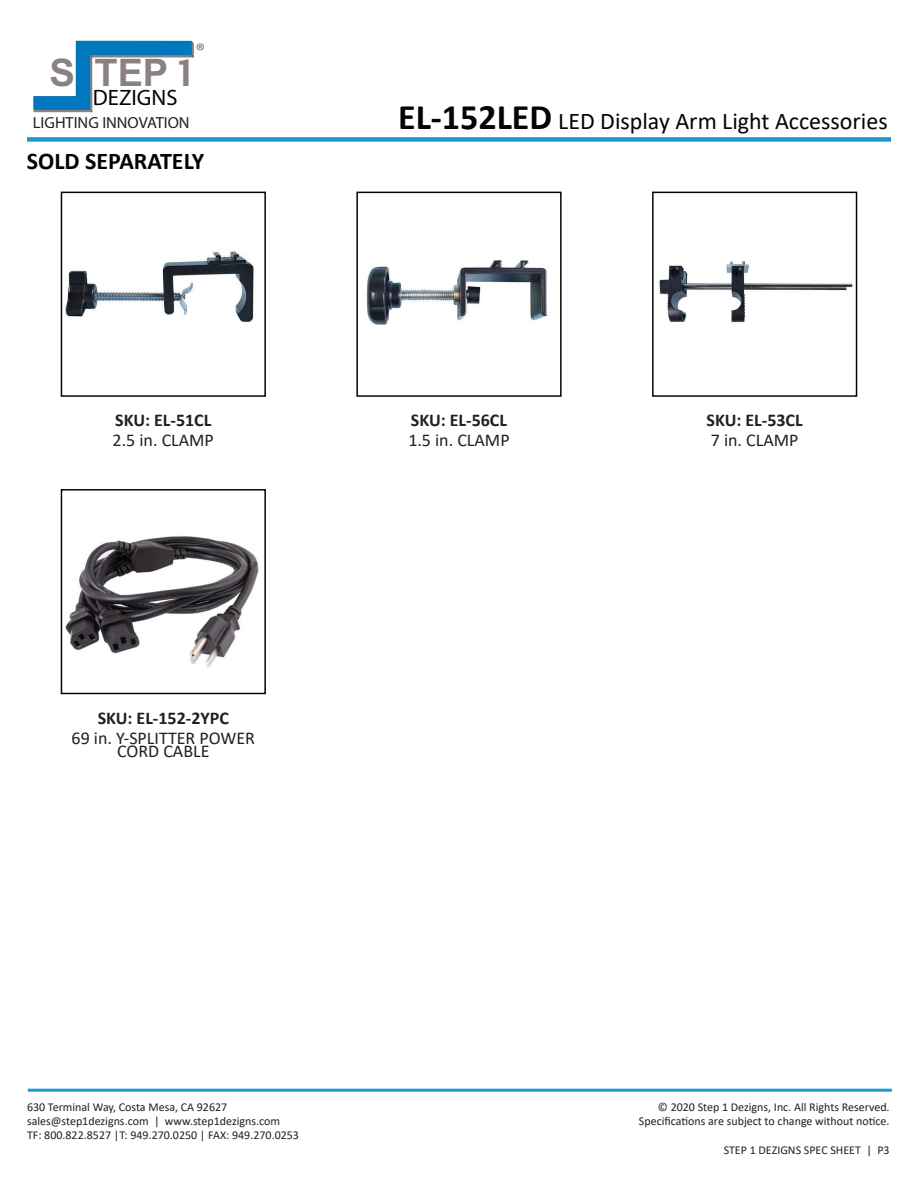
<style>
.page{position:relative;width:918px;height:1188px;background:#fff}
.page>*{position:absolute;margin:0;border:0;box-sizing:border-box;transform-origin:0 0}
.t1{font:700 37.95px "Arial";color:#8b8180}
.t2{font:24px "Calibri";color:#040503}
.t3{font:700 24px "Calibri";color:#040503}
.t4{font:22.35px "Avenir Next";color:#040503}
.t5{font:21.45px "Avenir Next";color:#6c6d70}
.t6{font:18px/13.5px "Calibri";color:#231f20;text-align:center}
.t7{font:700 18px "Calibri";color:#231f20}
.t8{font:16.05px "Avenir Next";color:#231f20}
.t9{font:12px "Calibri";color:#231f20}
.s1{font-family:"COUTURE"}
.s2{font-weight:700;font-size:36px}
</style>
<div class="page">
<hr style="left:28px;top:1089px;width:864px;height:3px;background:#1999d0">
<div style="left:27px;top:137px;width:864px;height:5px;background:#1999d0"></div>
<img style="left:65px;top:536px;width:194px;height:132px">
<div style="left:61px;top:489px;width:205px;height:205px;border:2px solid #040503"></div>
<svg style="left:33px;top:41px;width:161px;height:72px"></svg>
<img style="left:65px;top:251px;width:189px;height:71px">
<div style="left:61px;top:192px;width:205px;height:205px;border:2px solid #040503"></div>
<img style="left:366px;top:260px;width:182px;height:65px">
<div style="left:356px;top:192px;width:206px;height:205px;border:2px solid #040503"></div>
<img style="left:659px;top:261px;width:194px;height:62px">
<div style="left:652px;top:192px;width:205px;height:205px;border:2px solid #040503"></div>
<p class="t1" style="left:50px;top:46px;width:142px">S TEP <span class="s1">1</span></p>
<p class="t4" style="left:93px;top:84px;width:86px">DEZIGNS</p>
<p class="t8" style="left:33px;top:113px;width:158px">LIGHTING INNOVATION</p>
<p class="t5" style="left:196px;top:38px;width:11px">®</p>
<p class="t3" style="left:27px;top:145px;width:179px">SOLD SEPARATELY</p>
<p class="t7" style="left:115px;top:407px;width:98px">SKU: EL-51CL</p>
<p class="t6" style="left:113px;top:433px;width:103px">2.5 in. CLAMP</p>
<p class="t7" style="left:98px;top:705px;width:133px">SKU: EL-152-2YPC</p>
<p class="t6" style="left:72px;top:731px;width:185px">69 in. Y-SPLITTER POWER<br>CORD CABLE</p>
<p class="t2" style="left:398px;top:105px;width:491px"><span class="s2">EL-152LED</span> LED Display Arm Light Accessories</p>
<p class="t7" style="left:411px;top:407px;width:98px">SKU: EL-56CL</p>
<p class="t6" style="left:408px;top:433px;width:103px">1.5 in. CLAMP</p>
<p class="t7" style="left:707px;top:407px;width:98px">SKU: EL-53CL</p>
<p class="t6" style="left:711px;top:433px;width:89px">7 in. CLAMP</p>
<p class="t9" style="left:27px;top:1098px;width:202px">630 Terminal Way, Costa Mesa, CA 92627</p>
<p class="t9" style="left:27px;top:1113px;width:255px">sales@step1dezigns.com | www.step1dezigns.com</p>
<p class="t9" style="left:27px;top:1127px;width:274px">TF: 800.822.8527 |T: 949.270.0250 | FAX: 949.270.0253</p>
<p class="t9" style="left:658px;top:1098px;width:233px">© 2020 Step 1 Dezigns, Inc. All Rights Reserved.</p>
<p class="t9" style="left:639px;top:1113px;width:252px">Specifications are subject to change without notice.</p>
<p class="t9" style="left:724px;top:1141px;width:167px">STEP 1 DEZIGNS SPEC SHEET | P3</p>
</div>
